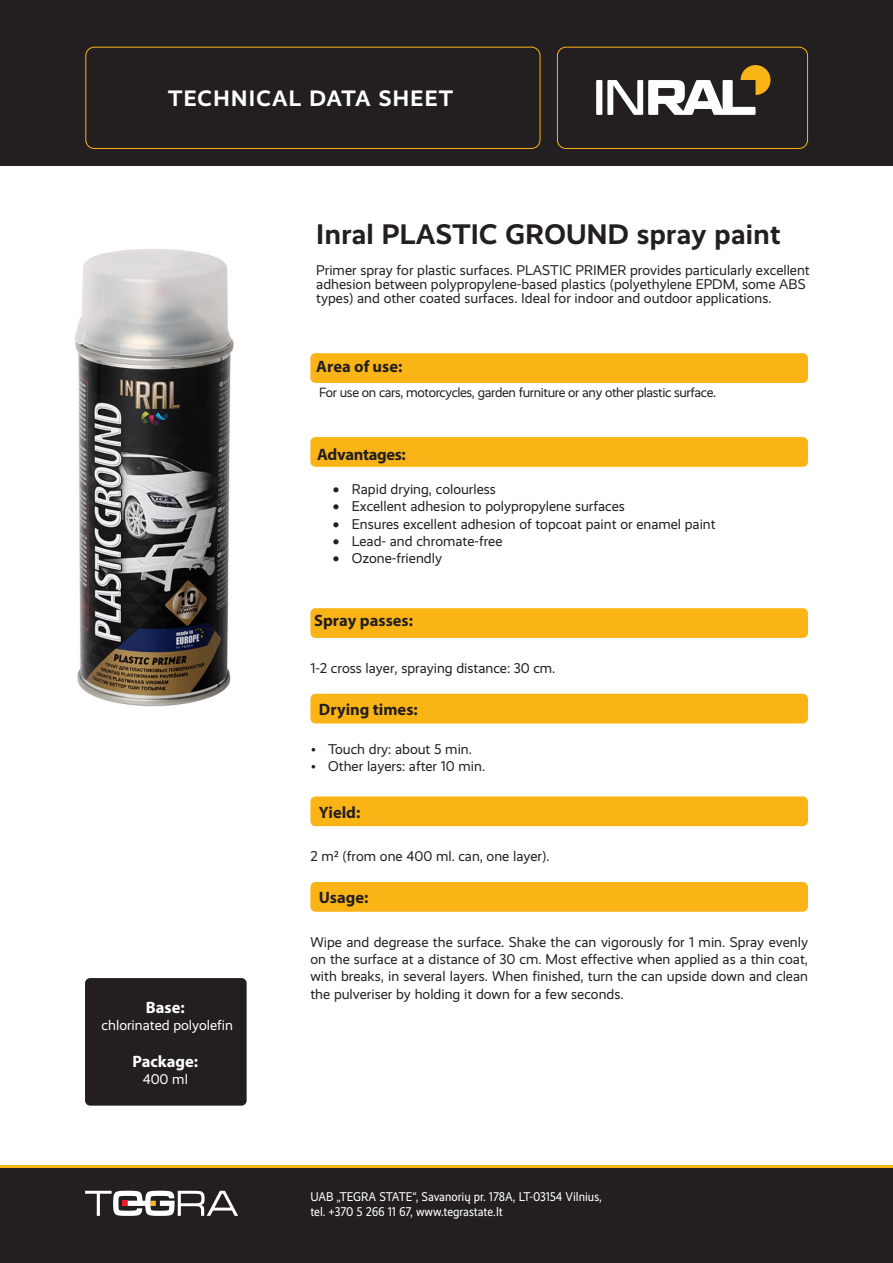
<style>
.page{position:relative;width:893px;height:1263px;background:#fff}
.page>*{position:absolute;margin:0;border:0;box-sizing:border-box;transform-origin:0 0}
.t1{font:700 28.5px "Realist";letter-spacing:.01em;color:#231f20}
.t2{font:700 22.5px "Realist";letter-spacing:.06em;color:#fff}
.t3{font:700 16.5px "Myriad Pro";color:#231f20}
.t4{font:700 16.5px "Myriad Pro";color:#fff}
.t5{font:700 16.5px "Myriad Pro";letter-spacing:-.025em;color:#231f20}
.t6{font:14.25px/17.1px "Realist";color:#231f20;text-align:justify}
.t7{font:14.25px "Realist";color:#fff}
.t8{font:13.5px "Realist";letter-spacing:-.03em;color:#231f20}
.t9{font:12.75px/15.3px "Realist Narrow";color:#fff}
</style>
<div class="page">
<div style="left:0;top:1165px;width:893px;height:98px;background:#231f20"></div>
<hr style="left:0;top:1165px;width:893px;height:2px;background:#fbb416">
<svg style="left:85px;top:1191px;width:153px;height:25px"></svg>
<div style="left:0;top:0;width:893px;height:166px;background:#231f20"></div>
<div style="left:85px;top:47px;width:455px;height:102px;border:1px solid #fbb416;border-radius:9px"></div>
<div style="left:557px;top:47px;width:251px;height:102px;border:1px solid #fbb416;border-radius:9px"></div>
<div style="left:596px;top:80px;width:6px;height:35px;background:#fff"></div>
<svg style="left:607px;top:65px;width:163px;height:50px"></svg>
<img style="left:75px;top:249px;width:159px;height:458px">
<div style="left:85px;top:978px;width:162px;height:128px;background:#231f20;border-radius:5px"></div>
<div style="left:310px;top:353px;width:498px;height:30px;background:#fbb416;border-radius:5px"></div>
<div style="left:310px;top:437px;width:498px;height:30px;background:#fbb416;border-radius:5px"></div>
<div style="left:310px;top:608px;width:498px;height:30px;background:#fbb416;border-radius:5px"></div>
<div style="left:310px;top:694px;width:498px;height:29px;background:#fbb416;border-radius:5px"></div>
<div style="left:310px;top:796px;width:498px;height:30px;background:#fbb416;border-radius:5px"></div>
<div style="left:310px;top:882px;width:498px;height:30px;background:#fbb416;border-radius:5px"></div>
<h2 class="t2" style="left:168px;top:86px;width:286px">TECHNICAL DATA SHEET</h2>
<h1 class="t1" style="left:316px;top:217px;width:466px">Inral PLASTIC GROUND spray paint</h1>
<p class="t6" style="left:316px;top:263px;width:495px;line-height:14.2px;text-align:left">Primer spray for plastic surfaces. PLASTIC PRIMER provides particularly excellent adhesion between polypropylene-based plastics (polyethylene EPDM, some ABS types) and other coated surfaces. Ideal for indoor and outdoor applications.</p>
<p class="t3" style="left:316px;top:356px;width:88px">Area of use:</p>
<p class="t8" style="left:319px;top:384px;width:399px">For use on cars, motorcycles, garden furniture or any other plastic surface.</p>
<p class="t5" style="left:317px;top:443px;width:90px">Advantages:</p>
<p class="t6" style="left:333px;top:481px;width:165px">• Rapid drying, colourless</p>
<p class="t6" style="left:333px;top:498px;width:294px">• Excellent adhesion to polypropylene surfaces</p>
<p class="t6" style="left:333px;top:515px;width:384px">• Ensures excellent adhesion of topcoat paint or enamel paint</p>
<p class="t6" style="left:333px;top:532px;width:171px">• Lead- and chromate-free</p>
<p class="t6" style="left:333px;top:549px;width:111px">• Ozone-friendly</p>
<p class="t4" style="left:146px;top:996px;width:40px">Base:</p>
<p class="t7" style="left:102px;top:1017px;width:133px">chlorinated polyolefin</p>
<p class="t4" style="left:132px;top:1050px;width:67px">Package:</p>
<p class="t7" style="left:143px;top:1071px;width:47px">400 ml</p>
<p class="t3" style="left:314px;top:610px;width:100px">Spray passes:</p>
<p class="t6" style="left:310px;top:660px;width:246px">1-2 cross layer, spraying distance: 30 cm.</p>
<p class="t3" style="left:319px;top:698px;width:100px">Drying times:</p>
<p class="t6" style="left:311px;top:740px;width:162px">• Touch dry: about 5 min.</p>
<p class="t6" style="left:311px;top:757px;width:175px">• Other layers: after 10 min.</p>
<p class="t3" style="left:319px;top:801px;width:43px">Yield:</p>
<p class="t6" style="left:310px;top:848px;width:241px">2 m2 (from one 400 ml. can, one layer).</p>
<p class="t3" style="left:319px;top:887px;width:51px">Usage:</p>
<p class="t6" style="left:310px;top:934px;width:499px">Wipe and degrease the surface. Shake the can vigorously for 1 min. Spray evenly on the surface at a distance of 30 cm. Most effective when applied as a thin coat, with breaks, in several layers. When finished, turn the can upside down and clean the pulveriser by holding it down for a few seconds.</p>
<p class="t9" style="left:310px;top:1188px;width:293px">UAB „TEGRA STATE“, Savanorių pr. 178A, LT-03154 Vilnius, tel. +370 5 266 11 67, www.tegrastate.lt</p>
</div>
